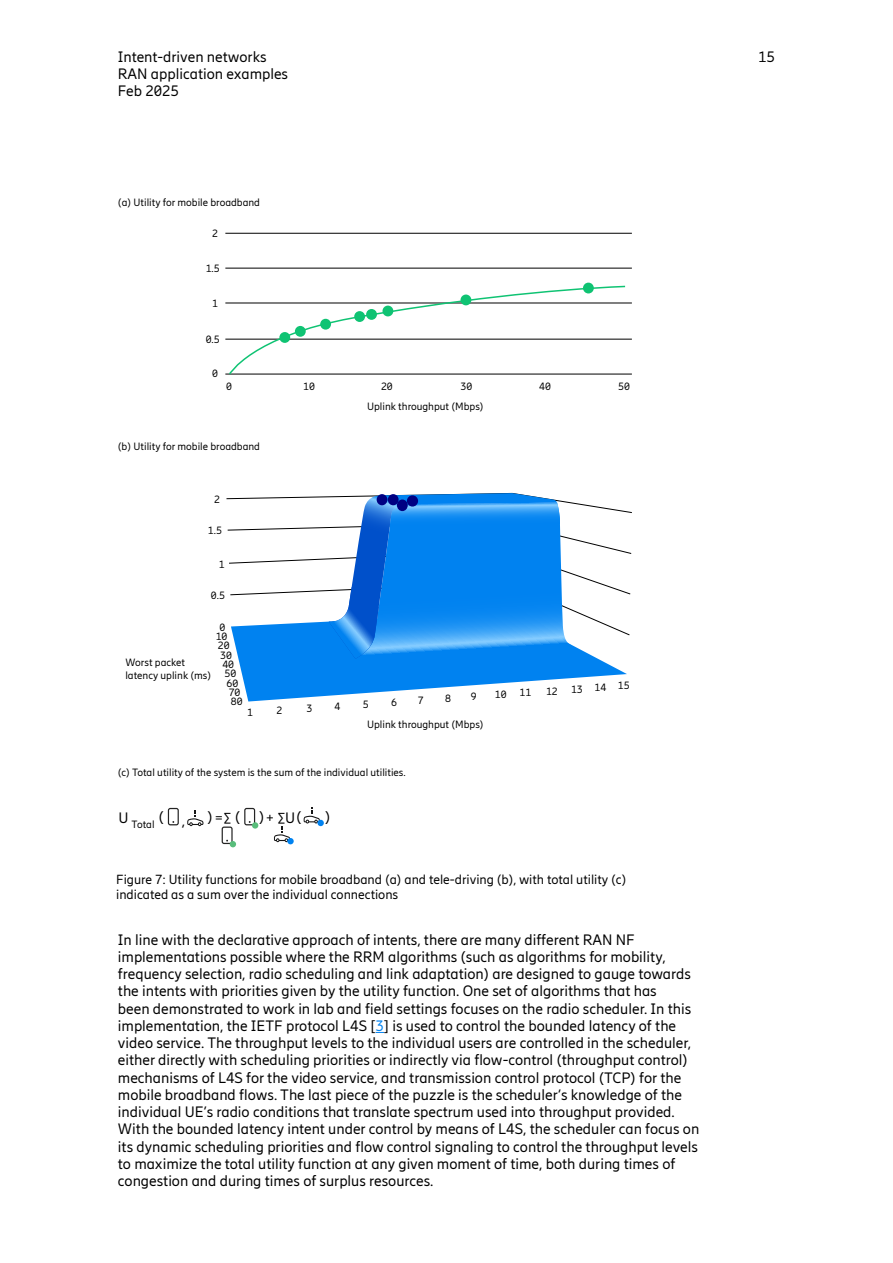
<style>
.page{position:relative;width:893px;height:1263px;background:#fff}
.page>*{position:absolute;margin:0;border:0;box-sizing:border-box;transform-origin:0 0}
.t1{font:15px/17.2px "Ericsson Hilda";color:#000}
.t2{font:13.2px/15.8px "Ericsson Hilda";color:#000}
.t3{font:10.5px/12.6px "Ericsson Hilda";color:#000}
.s1{font-size:13.05px}
.s2{color:#0082f0}
</style>
<div class="page">
<svg style="left:168px;top:808px;width:11px;height:17px"></svg>
<svg style="left:244px;top:808px;width:11px;height:17px"></svg>
<svg style="left:187px;top:810px;width:16px;height:16px"></svg>
<svg style="left:274px;top:826px;width:16px;height:16px"></svg>
<svg style="left:304px;top:808px;width:16px;height:15px"></svg>
<svg style="left:222px;top:826px;width:14px;height:21px"></svg>
<div style="left:287px;top:838px;width:7px;height:6px;background:#0082f0;border-radius:50%"></div>
<div style="left:317px;top:820px;width:7px;height:6px;background:#0082f0;border-radius:50%"></div>
<div style="left:252px;top:822px;width:6px;height:7px;background:#59bd7b;border-radius:50%"></div>
<svg style="left:226px;top:493px;width:406px;height:208px"></svg>
<div style="left:388px;top:494px;width:11px;height:11px;background:#000082;border-radius:50%"></div>
<div style="left:407px;top:495px;width:11px;height:11px;background:#000082;border-radius:50%"></div>
<div style="left:397px;top:499px;width:11px;height:12px;background:#000082;border-radius:50%"></div>
<div style="left:377px;top:494px;width:10px;height:11px;background:#000082;border-radius:50%"></div>
<hr style="left:225px;top:374px;width:407px;height:1px;background:#000">
<hr style="left:225px;top:339px;width:407px;height:1px;background:#000">
<hr style="left:225px;top:303px;width:407px;height:1px;background:#000">
<hr style="left:225px;top:268px;width:407px;height:1px;background:#000">
<hr style="left:225px;top:233px;width:407px;height:1px;background:#000">
<div style="left:583px;top:283px;width:11px;height:10px;background:#0fc373;border-radius:50%"></div>
<svg style="left:228px;top:285px;width:399px;height:90px"></svg>
<p class="t1" style="left:118px;top:48px;width:172px">Intent-driven networks<br>RAN application examples<br>Feb 2025</p>
<p class="t1" style="left:758px;top:48px;width:18px">15</p>
<p class="t3" style="left:118px;top:196px;width:144px">(a) Utility for mobile broadband</p>
<p class="t3" style="left:212px;top:227px;width:7px">2</p>
<p class="t3" style="left:206px;top:262px;width:16px">1.5</p>
<p class="t3" style="left:212px;top:297px;width:7px">1</p>
<p class="t3" style="left:206px;top:334px;width:16px">0.5</p>
<p class="t3" style="left:212px;top:367px;width:7px">0</p>
<p class="t3" style="left:226px;top:380px;width:7px">0</p>
<p class="t3" style="left:303px;top:380px;width:13px">10</p>
<p class="t3" style="left:381px;top:380px;width:13px">20</p>
<p class="t3" style="left:460px;top:380px;width:13px">30</p>
<p class="t3" style="left:539px;top:380px;width:13px">40</p>
<p class="t3" style="left:618px;top:380px;width:13px">50</p>
<p class="t3" style="left:367px;top:400px;width:118px">Uplink throughput (Mbps)</p>
<p class="t3" style="left:118px;top:440px;width:144px">(b) Utility for mobile broadband</p>
<p class="t3" style="left:214px;top:493px;width:7px">2</p>
<p class="t3" style="left:208px;top:524px;width:16px">1.5</p>
<p class="t3" style="left:219px;top:558px;width:7px">1</p>
<p class="t3" style="left:211px;top:589px;width:16px">0.5</p>
<p class="t3" style="left:220px;top:621px;width:7px">0</p>
<p class="t3" style="left:216px;top:630px;width:13px">10</p>
<p class="t3" style="left:218px;top:639px;width:13px">20</p>
<p class="t3" style="left:220px;top:649px;width:13px">30</p>
<p class="t3" style="left:125px;top:656px;width:87px">Worst packet latency uplink (ms)</p>
<p class="t3" style="left:222px;top:658px;width:13px">40</p>
<p class="t3" style="left:224px;top:667px;width:13px">50</p>
<p class="t3" style="left:227px;top:677px;width:13px">60</p>
<p class="t3" style="left:229px;top:686px;width:13px">70</p>
<p class="t3" style="left:247px;top:706px;width:7px">1</p>
<p class="t3" style="left:277px;top:704px;width:7px">2</p>
<p class="t3" style="left:306px;top:702px;width:7px">3</p>
<p class="t3" style="left:335px;top:700px;width:7px">4</p>
<p class="t3" style="left:363px;top:698px;width:7px">5</p>
<p class="t3" style="left:391px;top:696px;width:7px">6</p>
<p class="t3" style="left:418px;top:694px;width:7px">7</p>
<p class="t3" style="left:445px;top:692px;width:7px">8</p>
<p class="t3" style="left:471px;top:690px;width:7px">9</p>
<p class="t3" style="left:495px;top:687px;width:38px">10 11</p>
<p class="t3" style="left:231px;top:695px;width:13px">80</p>
<p class="t3" style="left:367px;top:718px;width:118px">Uplink throughput (Mbps)</p>
<p class="t3" style="left:118px;top:766px;width:289px">(c) Total utility of the system is the sum of the individual utilities.</p>
<p class="t3" style="left:119px;top:818px;width:68px"><sup>U</sup> Total <sup>(</sup> <sup>,</sup></p>
<p class="t1" style="left:207px;top:808px;width:34px">)=<span class="s1">∑</span> (</p>
<p class="t1" style="left:259px;top:809px;width:44px">)+ <span class="s1">∑</span>U(</p>
<p class="t1" style="left:325px;top:808px;width:7px">)</p>
<p class="t3" style="left:546px;top:685px;width:13px">12</p>
<p class="t3" style="left:571px;top:681px;width:60px">13 14 15</p>
<p class="t2" style="left:116px;top:871px;width:512px">Figure 7: Utility functions for mobile broadband (a) and tele-driving (b), with total utility (c) indicated as a sum over the individual connections</p>
<p class="t1" style="left:118px;top:931px;width:583px">In line with the declarative approach of intents, there are many different RAN NF implementations possible where the RRM algorithms (such as algorithms for mobility, frequency selection, radio scheduling and link adaptation) are designed to gauge towards the intents with priorities given by the utility function. One set of algorithms that has<br>been demonstrated to work in lab and field settings focuses on the radio scheduler. In this implementation, the IETF protocol L4S [<span class="s2">3</span>] is used to control the bounded latency of the video service. The throughput levels to the individual users are controlled in the scheduler, either directly with scheduling priorities or indirectly via flow-control (throughput control) mechanisms of L4S for the video service, and transmission control protocol (TCP) for the mobile broadband flows. The last piece of the puzzle is the scheduler’s knowledge of the individual UE’s radio conditions that translate spectrum used into throughput provided.<br>With the bounded latency intent under control by means of L4S, the scheduler can focus on its dynamic scheduling priorities and flow control signaling to control the throughput levels to maximize the total utility function at any given moment of time, both during times of congestion and during times of surplus resources.</p>
</div>
